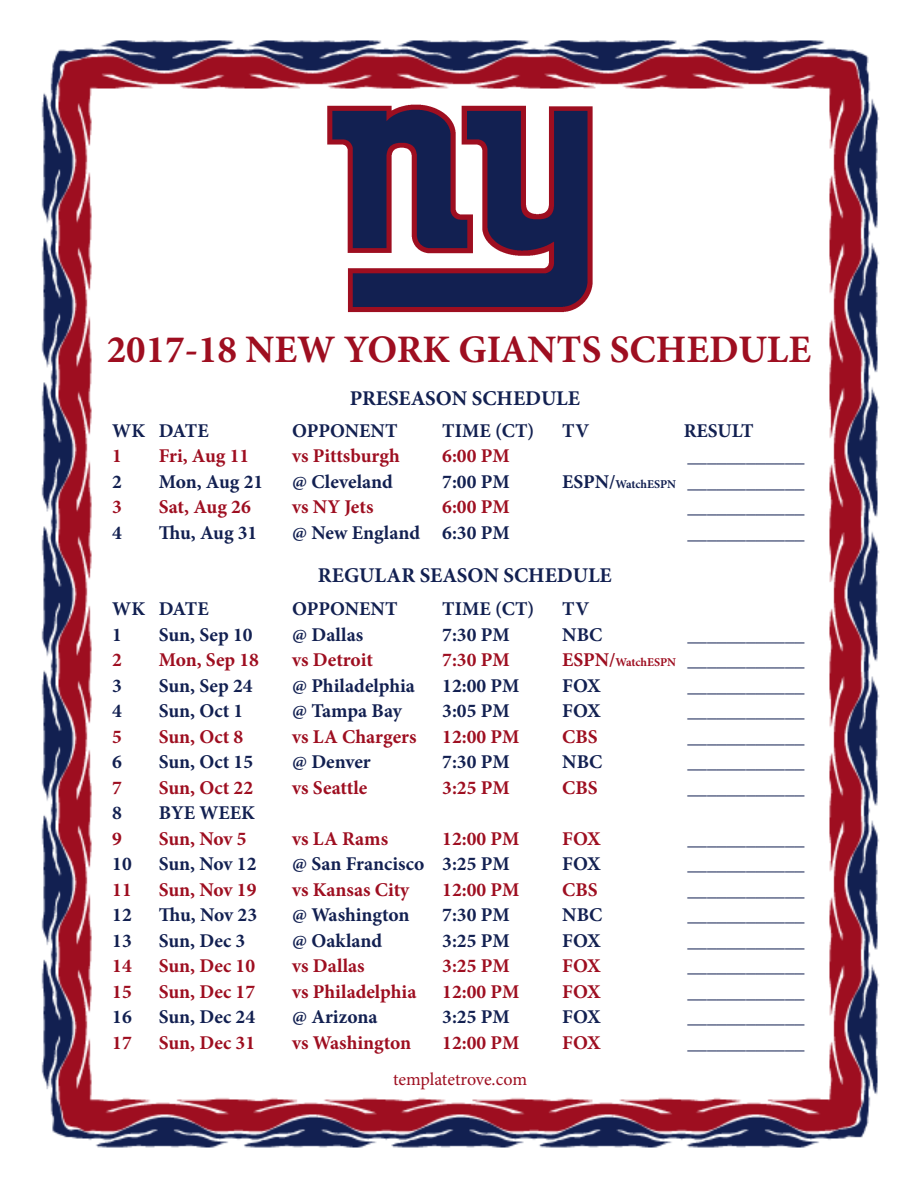
<style>
.page{position:relative;width:918px;height:1188px;background:#fff}
.page>*{position:absolute;margin:0;border:0;box-sizing:border-box;transform-origin:0 0}
.t1{font:700 39px "Minion Pro";color:#9e0e20}
.t2{font:700 21px "Minion Pro";color:#122051}
.t3{font:700 19.5px "Minion Pro";color:#122051}
.t4{font:700 19.5px "Minion Pro";color:#9e0e20}
.t5{font:18px "Minion Pro";letter-spacing:-.005em;color:#9e0e20}
.s1{font-size:12px}
.s2{color:#9e0e20}
.s3{font-size:12px;color:#9e0e20}
</style>
<div class="page">
<img style="left:41px;top:40px;width:838px;height:1108px">
<img style="left:323px;top:99px;width:275px;height:219px">
<p class="t1" style="left:107px;top:322px;width:706px">2017-18 NEW YORK GIANTS SCHEDULE</p>
<p class="t2" style="left:350px;top:384px;width:232px">PRESEASON SCHEDULE</p>
<p class="t3" style="left:112px;top:417px;width:98px">WK DATE</p>
<p class="t3" style="left:292px;top:417px;width:107px">OPPONENT</p>
<p class="t3" style="left:442px;top:417px;width:94px">TIME (CT)</p>
<p class="t3" style="left:562px;top:417px;width:28px">TV</p>
<p class="t3" style="left:684px;top:417px;width:71px">RESULT</p>
<p class="t4" style="left:112px;top:442px;width:11px">1</p>
<p class="t4" style="left:159px;top:442px;width:92px">Fri, Aug 11</p>
<p class="t4" style="left:292px;top:442px;width:109px">vs Pittsburgh</p>
<p class="t4" style="left:442px;top:442px;width:69px">6:00 PM</p>
<p class="t3" style="left:688px;top:442px;width:118px">____________</p>
<p class="t3" style="left:112px;top:468px;width:11px">2</p>
<p class="t3" style="left:159px;top:468px;width:106px">Mon, Aug 21</p>
<p class="t3" style="left:292px;top:468px;width:102px">@ Cleveland</p>
<p class="t3" style="left:442px;top:468px;width:69px">7:00 PM</p>
<p class="t3" style="left:562px;top:468px;width:244px">ESPN/<span class="s1">WatchESPN</span> ____________</p>
<p class="t4" style="left:112px;top:493px;width:11px">3</p>
<p class="t4" style="left:159px;top:493px;width:94px">Sat, Aug 26</p>
<p class="t4" style="left:292px;top:493px;width:83px">vs NY Jets</p>
<p class="t4" style="left:442px;top:493px;width:69px">6:00 PM</p>
<p class="t3" style="left:688px;top:493px;width:118px">____________</p>
<p class="t3" style="left:112px;top:519px;width:11px">4</p>
<p class="t3" style="left:159px;top:519px;width:100px">Thu, Aug 31</p>
<p class="t3" style="left:292px;top:519px;width:219px">@ New England 6:30 PM</p>
<p class="t3" style="left:688px;top:519px;width:118px">____________</p>
<p class="t2" style="left:318px;top:561px;width:295px">REGULAR SEASON SCHEDULE</p>
<p class="t3" style="left:112px;top:595px;width:98px">WK DATE</p>
<p class="t3" style="left:292px;top:595px;width:107px">OPPONENT</p>
<p class="t3" style="left:442px;top:595px;width:94px">TIME (CT)</p>
<p class="t3" style="left:562px;top:595px;width:28px">TV</p>
<p class="t3" style="left:112px;top:621px;width:11px">1</p>
<p class="t3" style="left:159px;top:621px;width:95px">Sun, Sep 10</p>
<p class="t3" style="left:292px;top:621px;width:72px">@ Dallas</p>
<p class="t3" style="left:442px;top:621px;width:69px">7:30 PM</p>
<p class="t3" style="left:562px;top:621px;width:42px">NBC</p>
<p class="t3" style="left:688px;top:621px;width:118px">____________</p>
<p class="t4" style="left:112px;top:646px;width:11px">2</p>
<p class="t4" style="left:159px;top:646px;width:102px">Mon, Sep 18</p>
<p class="t4" style="left:292px;top:646px;width:82px">vs Detroit</p>
<p class="t4" style="left:442px;top:646px;width:69px">7:30 PM</p>
<p class="t3" style="left:562px;top:646px;width:244px"><span class="s2">ESPN/</span><span class="s3">WatchESPN</span> ____________</p>
<p class="t3" style="left:112px;top:672px;width:11px">3</p>
<p class="t3" style="left:159px;top:672px;width:95px">Sun, Sep 24</p>
<p class="t3" style="left:292px;top:672px;width:124px">@ Philadelphia</p>
<p class="t3" style="left:442px;top:672px;width:79px">12:00 PM</p>
<p class="t3" style="left:562px;top:672px;width:40px">FOX</p>
<p class="t3" style="left:688px;top:672px;width:118px">____________</p>
<p class="t3" style="left:112px;top:697px;width:11px">4</p>
<p class="t3" style="left:159px;top:697px;width:86px">Sun, Oct 1</p>
<p class="t3" style="left:292px;top:697px;width:111px">@ Tampa Bay</p>
<p class="t3" style="left:442px;top:697px;width:69px">3:05 PM</p>
<p class="t3" style="left:562px;top:697px;width:40px">FOX</p>
<p class="t3" style="left:688px;top:697px;width:118px">____________</p>
<p class="t4" style="left:112px;top:723px;width:11px">5</p>
<p class="t4" style="left:159px;top:723px;width:86px">Sun, Oct 8</p>
<p class="t4" style="left:292px;top:723px;width:126px">vs LA Chargers</p>
<p class="t4" style="left:442px;top:723px;width:79px">12:00 PM</p>
<p class="t4" style="left:562px;top:723px;width:37px">CBS</p>
<p class="t3" style="left:688px;top:723px;width:118px">____________</p>
<p class="t3" style="left:112px;top:748px;width:11px">6</p>
<p class="t3" style="left:159px;top:748px;width:96px">Sun, Oct 15</p>
<p class="t3" style="left:292px;top:748px;width:80px">@ Denver</p>
<p class="t3" style="left:442px;top:748px;width:69px">7:30 PM</p>
<p class="t3" style="left:562px;top:748px;width:42px">NBC</p>
<p class="t3" style="left:688px;top:748px;width:118px">____________</p>
<p class="t4" style="left:112px;top:774px;width:11px">7</p>
<p class="t4" style="left:159px;top:774px;width:96px">Sun, Oct 22</p>
<p class="t4" style="left:292px;top:774px;width:77px">vs Seattle</p>
<p class="t4" style="left:442px;top:774px;width:69px">3:25 PM</p>
<p class="t4" style="left:562px;top:774px;width:37px">CBS</p>
<p class="t3" style="left:688px;top:774px;width:118px">____________</p>
<p class="t3" style="left:112px;top:799px;width:11px">8</p>
<p class="t3" style="left:159px;top:799px;width:98px">BYE WEEK</p>
<p class="t4" style="left:112px;top:825px;width:11px">9</p>
<p class="t4" style="left:159px;top:825px;width:89px">Sun, Nov 5</p>
<p class="t4" style="left:292px;top:825px;width:97px">vs LA Rams</p>
<p class="t4" style="left:442px;top:825px;width:79px">12:00 PM</p>
<p class="t4" style="left:562px;top:825px;width:40px">FOX</p>
<p class="t3" style="left:688px;top:825px;width:118px">____________</p>
<p class="t3" style="left:112px;top:850px;width:21px">10</p>
<p class="t3" style="left:159px;top:850px;width:99px">Sun, Nov 12</p>
<p class="t3" style="left:292px;top:850px;width:219px">@ San Francisco 3:25 PM</p>
<p class="t3" style="left:562px;top:850px;width:40px">FOX</p>
<p class="t3" style="left:688px;top:850px;width:118px">____________</p>
<p class="t4" style="left:112px;top:876px;width:21px">11</p>
<p class="t4" style="left:159px;top:876px;width:99px">Sun, Nov 19</p>
<p class="t4" style="left:292px;top:876px;width:119px">vs Kansas City</p>
<p class="t4" style="left:442px;top:876px;width:79px">12:00 PM</p>
<p class="t4" style="left:562px;top:876px;width:37px">CBS</p>
<p class="t3" style="left:688px;top:876px;width:118px">____________</p>
<p class="t3" style="left:112px;top:901px;width:21px">12</p>
<p class="t3" style="left:159px;top:901px;width:100px">Thu, Nov 23</p>
<p class="t3" style="left:292px;top:901px;width:119px">@ Washington</p>
<p class="t3" style="left:442px;top:901px;width:69px">7:30 PM</p>
<p class="t3" style="left:562px;top:901px;width:42px">NBC</p>
<p class="t3" style="left:688px;top:901px;width:118px">____________</p>
<p class="t3" style="left:112px;top:927px;width:21px">13</p>
<p class="t3" style="left:159px;top:927px;width:88px">Sun, Dec 3</p>
<p class="t3" style="left:292px;top:927px;width:91px">@ Oakland</p>
<p class="t3" style="left:442px;top:927px;width:69px">3:25 PM</p>
<p class="t3" style="left:562px;top:927px;width:40px">FOX</p>
<p class="t3" style="left:688px;top:927px;width:118px">____________</p>
<p class="t4" style="left:112px;top:952px;width:21px">14</p>
<p class="t4" style="left:159px;top:952px;width:98px">Sun, Dec 10</p>
<p class="t4" style="left:292px;top:952px;width:74px">vs Dallas</p>
<p class="t4" style="left:442px;top:952px;width:69px">3:25 PM</p>
<p class="t4" style="left:562px;top:952px;width:40px">FOX</p>
<p class="t3" style="left:688px;top:952px;width:118px">____________</p>
<p class="t4" style="left:112px;top:978px;width:21px">15</p>
<p class="t4" style="left:159px;top:978px;width:98px">Sun, Dec 17</p>
<p class="t4" style="left:292px;top:978px;width:126px">vs Philadelphia</p>
<p class="t4" style="left:442px;top:978px;width:79px">12:00 PM</p>
<p class="t4" style="left:562px;top:978px;width:40px">FOX</p>
<p class="t3" style="left:688px;top:978px;width:118px">____________</p>
<p class="t3" style="left:112px;top:1003px;width:21px">16</p>
<p class="t3" style="left:159px;top:1003px;width:98px">Sun, Dec 24</p>
<p class="t3" style="left:292px;top:1003px;width:87px">@ Arizona</p>
<p class="t3" style="left:442px;top:1003px;width:69px">3:25 PM</p>
<p class="t3" style="left:562px;top:1003px;width:40px">FOX</p>
<p class="t3" style="left:688px;top:1003px;width:118px">____________</p>
<p class="t4" style="left:112px;top:1029px;width:21px">17</p>
<p class="t4" style="left:159px;top:1029px;width:98px">Sun, Dec 31</p>
<p class="t4" style="left:292px;top:1029px;width:120px">vs Washington</p>
<p class="t4" style="left:442px;top:1029px;width:79px">12:00 PM</p>
<p class="t4" style="left:562px;top:1029px;width:40px">FOX</p>
<p class="t3" style="left:688px;top:1029px;width:118px">____________</p>
<p class="t5" style="left:393px;top:1067px;width:136px">templatetrove.com</p>
</div>
